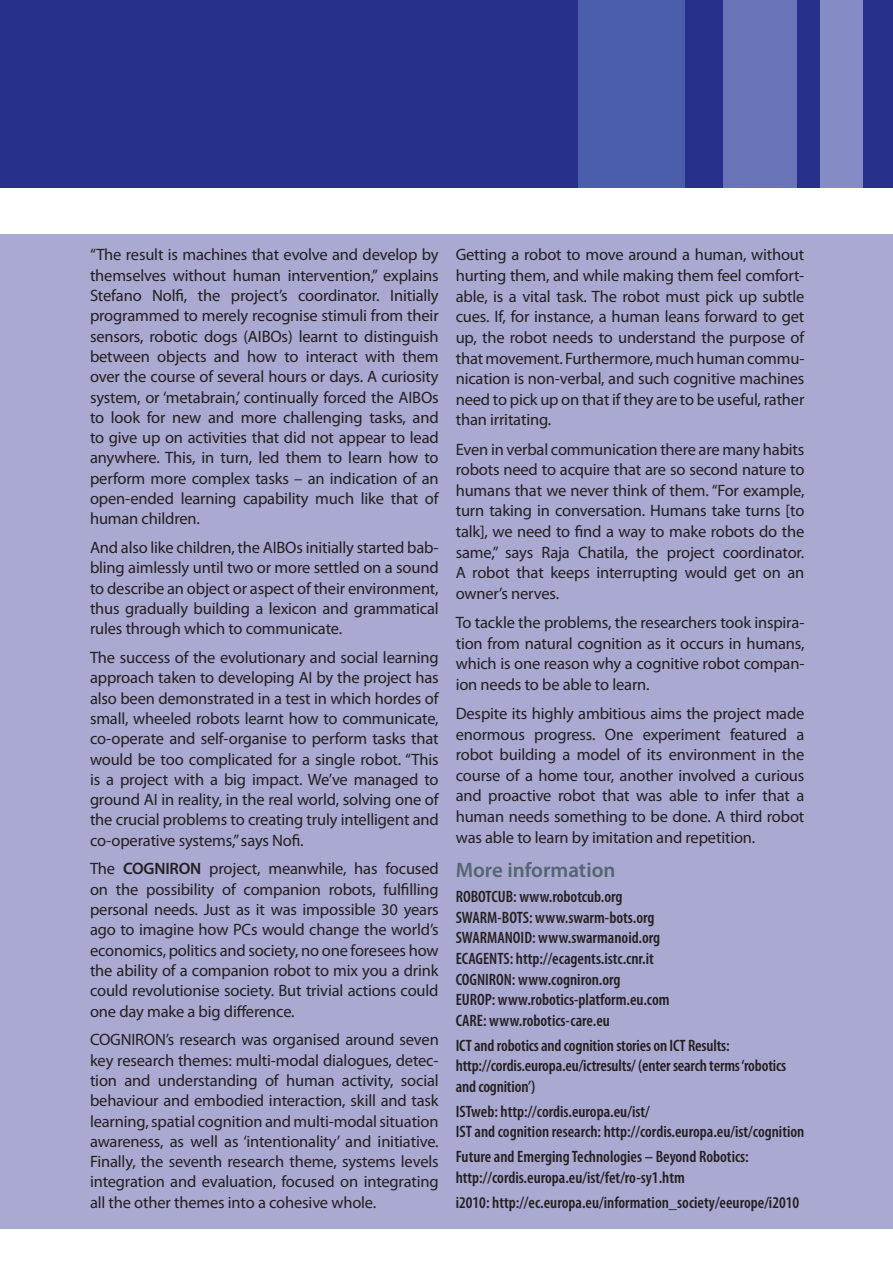
<style>
.page{position:relative;width:893px;height:1263px;background:#fff}
.page>*{position:absolute;margin:0;border:0;box-sizing:border-box;transform-origin:0 0}
.t1{font:600 21px "Myriad Pro";color:#54666f}
.t2{font:16.5px/20.2px "Myriad Pro";letter-spacing:-.01em;color:#231f20;text-align:justify}
.t3{font:600 condensed 16.5px/20.5px "Myriad Pro";color:#231f20}
.s1{font-weight:600}
</style>
<div class="page">
<div style="left:0;top:0;width:893px;height:187px;background:#27318b"></div>
<div style="left:821px;top:0;width:42px;height:187px;background:#858bc4"></div>
<div style="left:723px;top:0;width:74px;height:187px;background:#6973b7"></div>
<div style="left:578px;top:0;width:107px;height:187px;background:#4b5eab"></div>
<div style="left:0;top:234px;width:893px;height:994px;background:#aaa9d1"></div>
<p class="t2" style="left:90px;top:246px;width:350px">“The result is machines that evolve and develop by themselves without human intervention,” explains Stefano Nolfi, the project’s coordinator. Initially programmed to merely recognise stimuli from their sensors, robotic dogs (AIBOs) learnt to distinguish between objects and how to interact with them over the course of several hours or days. A curiosity system, or ‘metabrain,’ continually forced the AIBOs to look for new and more challenging tasks, and to give up on activities that did not appear to lead anywhere. This, in turn, led them to learn how to perform more complex tasks – an indication of an open-ended learning capability much like that of human children.</p>
<p class="t2" style="left:90px;top:538px;width:350px">And also like children, the AIBOs initially started bab&shy;bling aimlessly until two or more settled on a sound to describe an object or aspect of their environment, thus gradually building a lexicon and grammatical rules through which to communicate.</p>
<p class="t2" style="left:90px;top:648px;width:350px">The success of the evolutionary and social learning approach taken to developing AI by the project has also been demonstrated in a test in which hordes of small, wheeled robots learnt how to communicate, co-operate and self-organise to perform tasks that would be too complicated for a single robot. “This is a project with a big impact. We’ve managed to ground AI in reality, in the real world, solving one of the crucial problems to creating truly intelligent and co-operative systems,” says Nofi.</p>
<p class="t2" style="left:90px;top:860px;width:350px">The <span class="s1">COGNIRON</span> project, meanwhile, has focused on the possibility of companion robots, fulfilling personal needs. Just as it was impossible 30 years ago to imagine how PCs would change the world’s economics, politics and society, no one foresees how the ability of a companion robot to mix you a drink could revolutionise society. But trivial actions could one day make a big difference.</p>
<p class="t2" style="left:90px;top:1031px;width:350px">COGNIRON’s research was organised around seven key research themes: multi-modal dialogues, detec&shy;tion and understanding of human activity, social behaviour and embodied interaction, skill and task learning, spatial cognition and multi-modal situation awareness, as well as ‘intentionality’ and initiative.<br>Finally, the seventh research theme, systems levels integration and evaluation, focused on integrating all the other themes into a cohesive whole.</p>
<p class="t2" style="left:456px;top:246px;width:350px">Getting a robot to move around a human, without hurting them, and while making them feel comfort&shy;able, is a vital task. The robot must pick up subtle cues. If, for instance, a human leans forward to get up, the robot needs to understand the purpose of that movement. Furthermore, much human commu&shy;nication is non-verbal, and such cognitive machines need to pick up on that if they are to be useful, rather than irritating.</p>
<p class="t2" style="left:456px;top:440px;width:350px">Even in verbal communication there are many habits robots need to acquire that are so second nature to humans that we never think of them. “For example, turn taking in conversation. Humans take turns [to talk], we need to find a way to make robots do the same,” says Raja Chatila, the project coordinator.<br>A robot that keeps interrupting would get on an owner’s nerves.</p>
<p class="t2" style="left:456px;top:613px;width:350px">To tackle the problems, the researchers took inspira&shy;tion from natural cognition as it occurs in humans, which is one reason why a cognitive robot compan&shy;ion needs to be able to learn.</p>
<p class="t2" style="left:456px;top:704px;width:350px">Despite its highly ambitious aims the project made enormous progress. One experiment featured a robot building a model of its environment in the course of a home tour, another involved a curious and proactive robot that was able to infer that a human needs something to be done. A third robot was able to learn by imitation and repetition.</p>
<p class="t1" style="left:456px;top:862px;width:161px">More information</p>
<p class="t3" style="left:456px;top:887px;width:215px">ROBOTCUB: www.robotcub.org SWARM-BOTS: www.swarm-bots.org SWARMANOID: www.swarmanoid.org ECAGENTS: http://ecagents.istc.cnr.it COGNIRON: www.cogniron.org<br>EUROP: www.robotics-platform.eu.com CARE: www.robotics-care.eu</p>
<p class="t3" style="left:456px;top:1036px;width:332px">ICT and robotics and cognition stories on ICT Results: http://cordis.europa.eu/ictresults/ (enter search terms ‘robotics and cognition’)</p>
<p class="t3" style="left:456px;top:1102px;width:350px">ISTweb: http://cordis.europa.eu/ist/<br>IST and cognition research: http://cordis.europa.eu/ist/cognition</p>
<p class="t3" style="left:456px;top:1147px;width:295px">Future and Emerging Technologies – Beyond Robotics: http://cordis.europa.eu/ist/fet/ro-sy1.htm</p>
<p class="t3" style="left:456px;top:1193px;width:345px">i2010: http://ec.europa.eu/information_society/eeurope/i2010</p>
</div>
